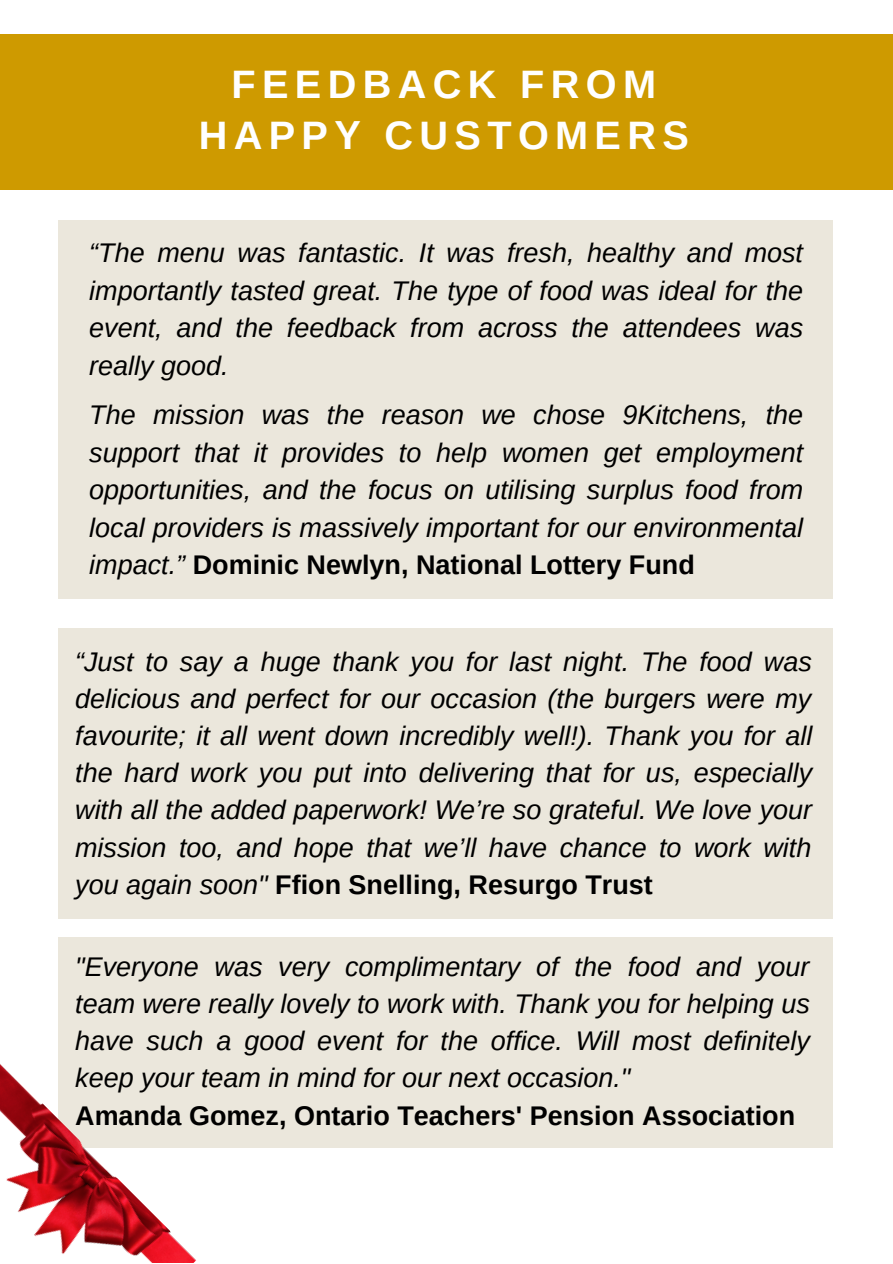
<style>
.page{position:relative;width:893px;height:1264px;background:#fff}
.page>*{position:absolute;margin:0;border:0;box-sizing:border-box;transform-origin:0 0}
.t1{font:700 39.6px/50.6px "Arimo";letter-spacing:.16em;color:#fff;text-align:center}
.t2{font:italic 27px/37px "Arimo";color:#000;text-align:justify}
.t3{font:700 27px "Arimo";color:#000}
.s1{font-weight:700;font-style:normal}
</style>
<div class="page">
<div style="left:0;top:35px;width:892px;height:152px;background:#ce9a00"></div>
<div style="left:58px;top:220px;width:774px;height:378px;background:#ebe7dc"></div>
<div style="left:58px;top:936px;width:774px;height:210px;background:#ebe7dc"></div>
<div style="left:58px;top:628px;width:774px;height:291px;background:#ebe7dc"></div>
<img style="left:0;top:1064px;width:198px;height:198px">
<h1 class="t1" style="left:199px;top:59px;width:491px">FEEDBACK FROM<br>HAPPY CUSTOMERS</h1>
<p class="t2" style="left:89px;top:234px;width:715px;line-height:37.5px">“The menu was fantastic. It was fresh, healthy and most importantly tasted great. The type of food was ideal for the event, and the feedback from across the attendees was really good.</p>
<p class="t2" style="left:89px;top:396px;width:715px;line-height:37.5px">The mission was the reason we chose 9Kitchens, the support that it provides to help women get employment opportunities, and the focus on utilising surplus food from local providers is massively important for our environmental impact.” <span class="s1">Dominic Newlyn, National Lottery Fund</span></p>
<p class="t2" style="left:75px;top:643px;width:738px">“Just to say a huge thank you for last night. The food was delicious and perfect for our occasion (the burgers were my favourite; it all went down incredibly well!). Thank you for all the hard work you put into delivering that for us, especially with all the added paperwork! We’re so grateful. We love your mission too, and hope that we’ll have chance to work with you again soon" <span class="s1">Ffion Snelling, Resurgo Trust</span></p>
<p class="t2" style="left:75px;top:948px;width:736px">"Everyone was very complimentary of the food and your team were really lovely to work with. Thank you for helping us have such a good event for the office. Will most definitely keep your team in mind for our next occasion."</p>
<p class="t3" style="left:75px;top:1100px;width:721px">Amanda Gomez, Ontario Teachers' Pension Association</p>
</div>
